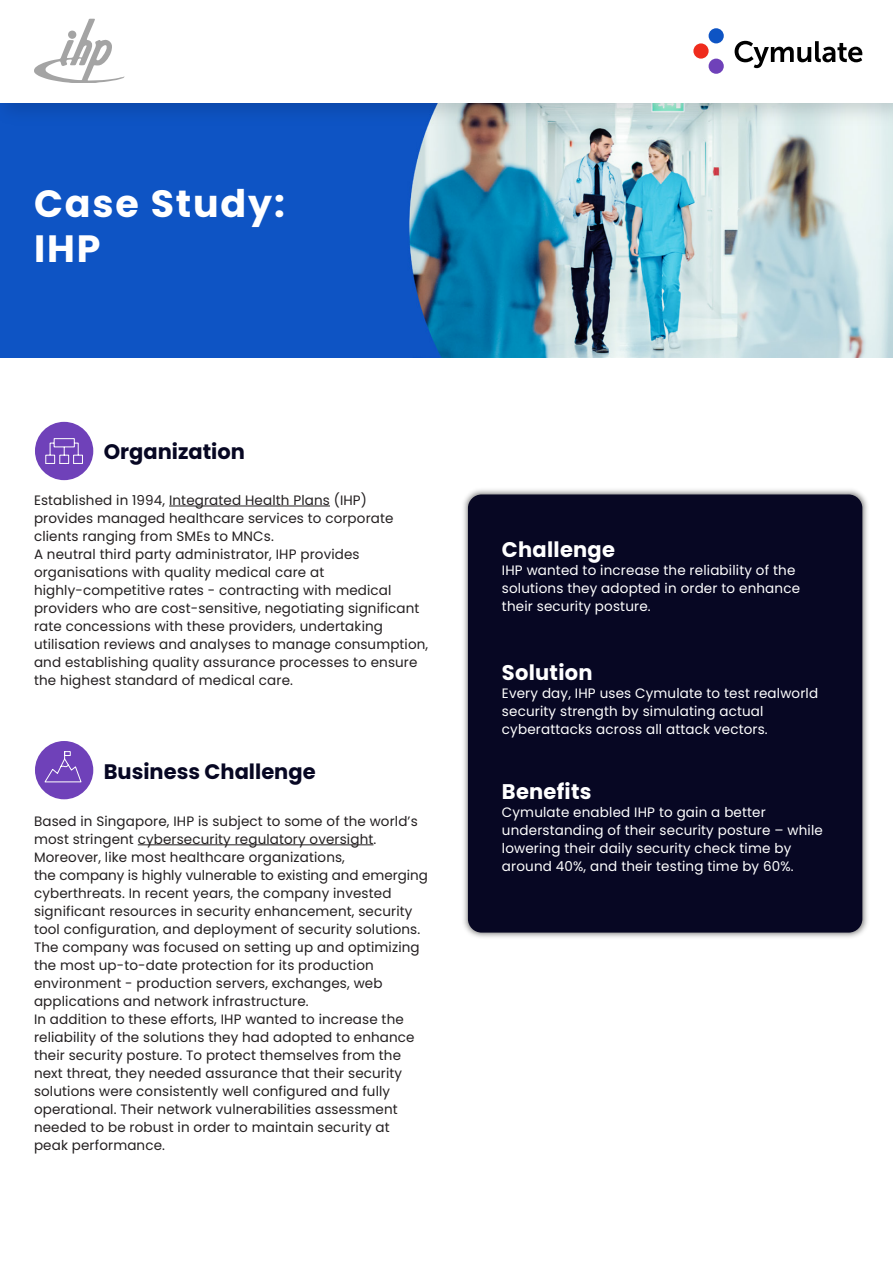
<style>
.page{position:relative;width:893px;height:1263px;background:#fff}
.page>*{position:absolute;margin:0;border:0;box-sizing:border-box;transform-origin:0 0}
.t1{font:700 37.95px/45.6px "Poppins";letter-spacing:.05em;color:#fff}
.t2{font:700 21.15px "Poppins";letter-spacing:.01em;color:#fff}
.t3{font:700 21px "Poppins";color:#070723}
.t4{font:13.65px/18px "Poppins";letter-spacing:.01em;color:#231f20}
.t5{font:13.65px/18px "Poppins";letter-spacing:.01em;color:#fff}
</style>
<div class="page">
<img style="left:15px;top:133px;width:878px;height:225px">
<div style="left:35px;top:741px;width:58px;height:58px;background:#6f41b9;border-radius:50%"></div>
<hr style="left:169px;top:506px;width:161px;height:1px;background:#231f20">
<hr style="left:138px;top:844px;width:235px;height:1px;background:#231f20">
<svg style="left:44px;top:751px;width:38px;height:32px"></svg>
<img style="left:463px;top:489px;width:405px;height:449px">
<div style="left:468px;top:494px;width:394px;height:438px;background:#070723;border-radius:14px"></div>
<div style="left:35px;top:422px;width:58px;height:58px;background:#6f41b9;border-radius:50%"></div>
<svg style="left:45px;top:438px;width:38px;height:26px"></svg>
<img style="left:0;top:103px;width:893px;height:30px">
<svg style="left:735px;top:41px;width:127px;height:27px"></svg>
<svg style="left:693px;top:43px;width:16px;height:16px"></svg>
<div style="left:709px;top:28px;width:15px;height:15px;background:#0e54c4;border-radius:50%"></div>
<div style="left:709px;top:59px;width:15px;height:15px;background:#6f41b9;border-radius:50%"></div>
<svg style="left:34px;top:19px;width:91px;height:64px"></svg>
<h1 class="t1" style="left:34px;top:181px;width:252px">Case Study:<br>IHP</h1>
<h3 class="t3" style="left:104px;top:439px;width:143px">Organization</h3>
<p class="t4" style="left:34px;top:491px;width:396px">Established in 1994, Integrated Health Plans (IHP) provides managed healthcare services to corporate clients ranging from SMEs to MNCs.<br>A neutral third party administrator, IHP provides organisations with quality medical care at highly-competitive rates - contracting with medical providers who are cost-sensitive, negotiating significant rate concessions with these providers, undertaking utilisation reviews and analyses to manage consumption, and establishing quality assurance processes to ensure the highest standard of medical care.</p>
<h3 class="t3" style="left:104px;top:759px;width:213px">Business Challenge</h3>
<p class="t4" style="left:34px;top:812px;width:395px">Based in Singapore, IHP is subject to some of the world’s most stringent cybersecurity regulatory oversight.<br>Moreover, like most healthcare organizations,<br>the company is highly vulnerable to existing and emerging cyberthreats. In recent years, the company invested significant resources in security enhancement, security tool configuration, and deployment of security solutions.<br>The company was focused on setting up and optimizing the most up-to-date protection for its production environment - production servers, exchanges, web applications and network infrastructure.<br>In addition to these efforts, IHP wanted to increase the reliability of the solutions they had adopted to enhance their security posture. To protect themselves from the next threat, they needed assurance that their security solutions were consistently well configured and fully operational. Their network vulnerabilities assessment needed to be robust in order to maintain security at<br>peak performance.</p>
<h2 class="t2" style="left:502px;top:537px;width:115px">Challenge</h2>
<p class="t5" style="left:502px;top:561px;width:300px">IHP wanted to increase the reliability of the solutions they adopted in order to enhance their security posture.</p>
<h2 class="t2" style="left:502px;top:660px;width:92px">Solution</h2>
<p class="t5" style="left:502px;top:684px;width:318px">Every day, IHP uses Cymulate to test realworld security strength by simulating actual cyberattacks across all attack vectors.</p>
<h2 class="t2" style="left:502px;top:779px;width:91px">Benefits</h2>
<p class="t5" style="left:502px;top:803px;width:322px">Cymulate enabled IHP to gain a better understanding of their security posture – while lowering their daily security check time by around 40%, and their testing time by 60%.</p>
</div>
